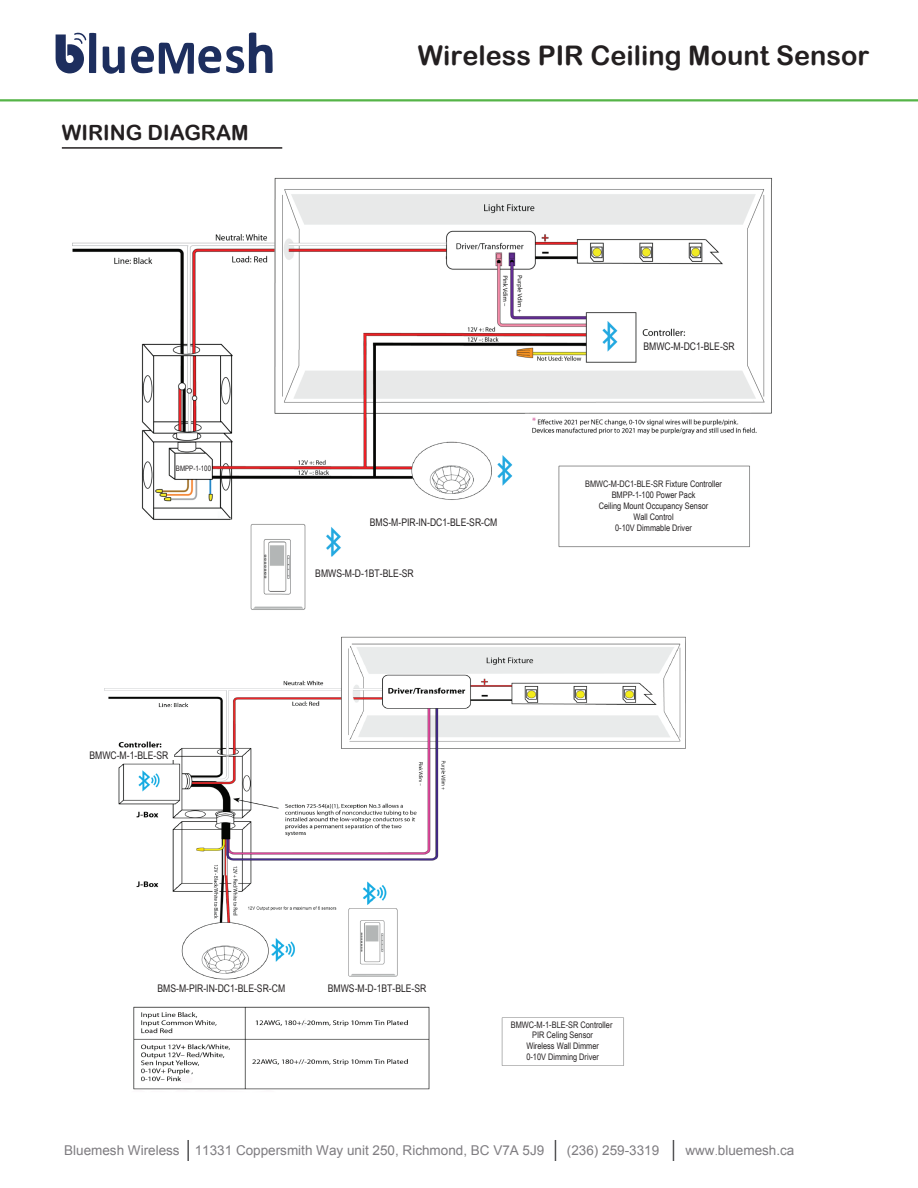
<style>
.page{position:relative;width:918px;height:1188px;background:#fff}
.page>*{position:absolute;margin:0;border:0;box-sizing:border-box;transform-origin:0 0}
.t1{font:57.6px "Bauhaus 93";color:#1d2e5e}
.t2{font:27px "Arial Rounded MT Bold";color:#231f20}
.t3{font:21px "Arial Rounded MT Bold";color:#231f20}
.t4{font:13.5px "Arial";color:#7e7c80}
.t5{font:10.5px "Arial Narrow";color:#231f20}
.t6{font:9px/10.8px "Arial Narrow";color:#231f20;text-align:center}
.t7{font:7.5px "Arial Narrow";color:#231f20}
.s1{font-family:"Adobe Song Std";font-weight:300}
</style>
<div class="page">
<hr style="left:187px;top:1140px;width:2px;height:21px;background:#545456">
<svg style="left:555px;top:1140px;width:1px;height:21px"></svg>
<svg style="left:673px;top:1140px;width:1px;height:21px"></svg>
<hr style="left:62px;top:147px;width:220px;height:2px;background:#231f20">
<hr style="left:0;top:99px;width:918px;height:2px;background:#55b447">
<svg style="left:74px;top:32px;width:22px;height:41px"></svg>
<svg style="left:103px;top:47px;width:22px;height:27px"></svg>
<svg style="left:131px;top:33px;width:142px;height:41px"></svg>
<img style="left:72px;top:177px;width:700px;height:433px">
<div style="left:311px;top:566px;width:121px;height:16px;background:#fff"></div>
<div style="left:180px;top:460px;width:28px;height:11px;background:#fff"></div>
<div style="left:403px;top:502px;width:101px;height:13px;background:#fff"></div>
<div style="left:640px;top:340px;width:95px;height:18px;background:#fff"></div>
<div style="left:562px;top:473px;width:183px;height:69px;background:#fff"></div>
<img style="left:104px;top:636px;width:582px;height:454px">
<div style="left:113px;top:751px;width:61px;height:9px;background:#fff"></div>
<div style="left:178px;top:985px;width:98px;height:12px;background:#fff"></div>
<div style="left:325px;top:981px;width:98px;height:12px;background:#fff"></div>
<div style="left:506px;top:1020px;width:116px;height:44px;background:#fff"></div>
<h1 class="t1" style="left:53px;top:21px;width:34px">b</h1>
<h2 class="t2" style="left:418px;top:40px;width:453px">Wireless PIR Ceiling Mount Sensor</h2>
<h3 class="t3" style="left:62px;top:120px;width:188px">WIRING DIAGRAM</h3>
<p class="t7" style="left:176px;top:464px;width:37px">BMPP-1-100</p>
<p class="t5" style="left:90px;top:750px;width:80px">BMWC-M-1-BLE-SR</p>
<p class="t5" style="left:370px;top:517px;width:129px">BMS-M-PIR-IN-DC1-BLE-SR-CM</p>
<p class="t5" style="left:315px;top:567px;width:100px">BMWS-M-D-1BT-BLE-SR</p>
<p class="t5" style="left:644px;top:340px;width:93px">BMWC-M-DC1-BLE-SR</p>
<p class="t6" style="left:585px;top:479px;width:138px">BMWC-M-DC1-BLE-SR Fixture Controller<br>BMPP-1-100 Power Pack<br>Ceiling Mount Occupancy Sensor<br>Wall Control<br>0-10V Dimmable Driver</p>
<p class="t5" style="left:158px;top:982px;width:129px">BMS-M-PIR-IN-DC1-BLE-SR-CM</p>
<p class="t5" style="left:328px;top:982px;width:100px">BMWS-M-D-1BT-BLE-SR</p>
<p class="t6" style="left:511px;top:1019px;width:103px">BMWC-M-1-BLE-SR Controller<br>PIR Celing Sensor<br>Wireless Wall Dimmer<br>0-10V Dimming Driver</p>
<h3 class="t4" style="left:64px;top:1142px;width:482px">Bluemesh Wireless 11331 Coppersmith Way unit 250, Richmond, BC V7A 5J9</h3>
<h3 class="t4" style="left:567px;top:1142px;width:94px">(236) 259-3319</h3>
<h3 class="t4" style="left:685px;top:1142px;width:110px">www<span class="s1">.</span>bluemesh.ca</h3>
</div>
